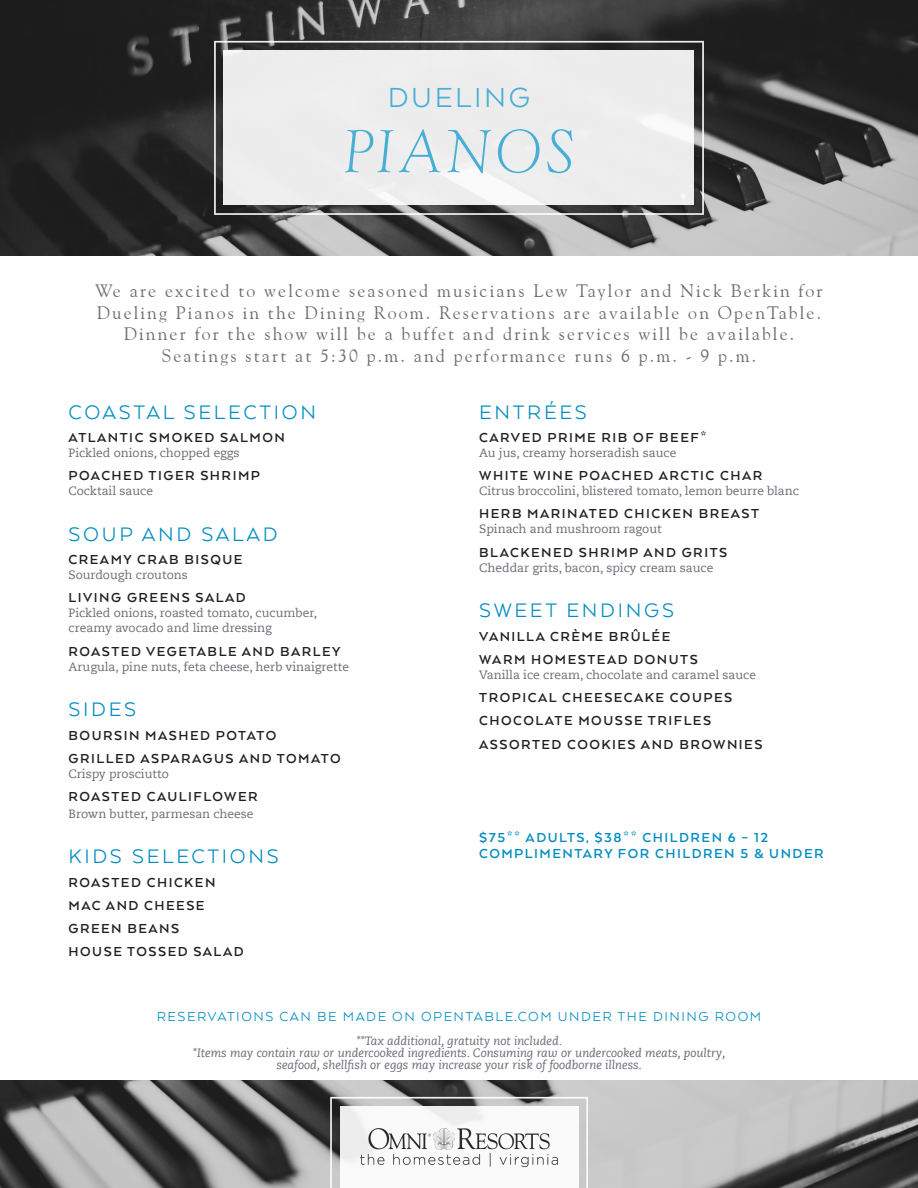
<style>
.page{position:relative;width:918px;height:1188px;background:#fff}
.page>*{position:absolute;margin:0;border:0;box-sizing:border-box;transform-origin:0 0}
.t1{font:italic 300 63.6px "Goudy";letter-spacing:.05em;color:#47aed6}
.t2{font:31.8px "Arquitecta";letter-spacing:.08em;color:#47aed6}
.t3{font:22.5px "Arquitecta";letter-spacing:.12em;color:#008cc2}
.t4{font:18px/21.6px "Goudy Old Style BT";letter-spacing:.12em;color:#6c6d70;text-align:center}
.t5{font:700 15px "Arquitecta";letter-spacing:.1em;color:#231f20}
.t6{font:700 15px/16.5px "Arquitecta";letter-spacing:.1em;color:#008cc2}
.t7{font:15px "Arquitecta";letter-spacing:.1em;color:#008cc2}
.t8{font:12px/15px "Caecilia Com 55 Roman";color:#696b73}
.t9{font:italic 12px "Caecilia Com 56";color:#696b73}
</style>
<div class="page">
<img style="left:0;top:0;width:918px;height:256px">
<svg style="left:214px;top:41px;width:490px;height:174px;background:#636363"></svg>
<div style="left:224px;top:51px;width:470px;height:154px;background:#ededed"></div>
<img style="left:0;top:1081px;width:918px;height:107px">
<svg style="left:330px;top:1097px;width:258px;height:91px;background:#acacac"></svg>
<div style="left:340px;top:1107px;width:238px;height:81px;background:#fff"></div>
<img style="left:361px;top:1128px;width:196px;height:38px">
<p class="t2" style="left:388px;top:78px;width:144px">DUELING</p>
<p class="t1" style="left:342px;top:112px;width:235px">PIANOS</p>
<p class="t4" style="left:95px;top:280px;width:729px">We are excited to welcome seasoned musicians Lew Taylor and Nick Berkin for<br>Dueling Pianos in the Dining Room. Reservations are available on OpenTable.<br>Dinner for the show will be a buffet and drink services will be available.</p>
<p class="t4" style="left:162px;top:345px;width:596px">Seatings start at 5:30 p.m. and performance runs 6 p.m. - 9 p.m.</p>
<p class="t3" style="left:69px;top:398px;width:249px">COASTAL SELECTION</p>
<p class="t5" style="left:69px;top:428px;width:218px">ATLANTIC SMOKED SALMON</p>
<p class="t8" style="left:69px;top:445px;width:173px">Pickled onions, chopped eggs</p>
<p class="t5" style="left:69px;top:466px;width:193px">POACHED TIGER SHRIMP</p>
<p class="t8" style="left:69px;top:483px;width:86px">Cocktail sauce</p>
<p class="t3" style="left:69px;top:520px;width:211px">SOUP AND SALAD</p>
<p class="t5" style="left:69px;top:550px;width:175px">CREAMY CRAB BISQUE</p>
<p class="t8" style="left:69px;top:567px;width:121px">Sourdough croutons</p>
<p class="t5" style="left:69px;top:589px;width:179px">LIVING GREENS SALAD</p>
<p class="t8" style="left:69px;top:606px;width:250px">Pickled onions, roasted tomato, cucumber, creamy avocado and lime dressing</p>
<p class="t5" style="left:69px;top:642px;width:274px">ROASTED VEGETABLE AND BARLEY</p>
<p class="t8" style="left:69px;top:659px;width:282px">Arugula, pine nuts, feta cheese, herb vinaigrette</p>
<p class="t3" style="left:69px;top:696px;width:69px">SIDES</p>
<p class="t5" style="left:69px;top:726px;width:209px">BOURSIN MASHED POTATO</p>
<p class="t5" style="left:69px;top:749px;width:274px">GRILLED ASPARAGUS AND TOMATO</p>
<p class="t8" style="left:69px;top:766px;width:102px">Crispy prosciutto</p>
<p class="t5" style="left:69px;top:787px;width:191px">ROASTED CAULIFLOWER</p>
<p class="t8" style="left:69px;top:806px;width:187px">Brown butter, parmesan cheese</p>
<p class="t3" style="left:69px;top:843px;width:212px">KIDS SELECTIONS</p>
<p class="t5" style="left:69px;top:873px;width:148px">ROASTED CHICKEN</p>
<p class="t5" style="left:69px;top:896px;width:137px">MAC AND CHEESE</p>
<p class="t5" style="left:69px;top:919px;width:112px">GREEN BEANS</p>
<p class="t5" style="left:69px;top:943px;width:177px">HOUSE TOSSED SALAD</p>
<p class="t3" style="left:479px;top:398px;width:109px">ENTRÉES</p>
<p class="t5" style="left:479px;top:428px;width:229px">CARVED PRIME RIB OF BEEF*</p>
<p class="t8" style="left:479px;top:445px;width:199px">Au jus, creamy horseradish sauce</p>
<p class="t5" style="left:479px;top:466px;width:285px">WHITE WINE POACHED ARCTIC CHAR</p>
<p class="t8" style="left:479px;top:483px;width:321px">Citrus broccolini, blistered tomato, lemon beurre blanc</p>
<p class="t5" style="left:479px;top:505px;width:281px">HERB MARINATED CHICKEN BREAST</p>
<p class="t8" style="left:479px;top:522px;width:184px">Spinach and mushroom ragout</p>
<p class="t5" style="left:479px;top:543px;width:250px">BLACKENED SHRIMP AND GRITS</p>
<p class="t8" style="left:479px;top:560px;width:236px">Cheddar grits, bacon, spicy cream sauce</p>
<p class="t3" style="left:479px;top:597px;width:196px">SWEET ENDINGS</p>
<p class="t5" style="left:479px;top:627px;width:192px">VANILLA CRÈME BRÛLÉE</p>
<p class="t5" style="left:479px;top:650px;width:220px">WARM HOMESTEAD DONUTS</p>
<p class="t8" style="left:479px;top:667px;width:278px">Vanilla ice cream, chocolate and caramel sauce</p>
<p class="t5" style="left:479px;top:688px;width:254px">TROPICAL CHEESECAKE COUPES</p>
<p class="t5" style="left:479px;top:712px;width:233px">CHOCOLATE MOUSSE TRIFLES</p>
<p class="t5" style="left:479px;top:735px;width:285px">ASSORTED COOKIES AND BROWNIES</p>
<p class="t6" style="left:479px;top:828px;width:346px">$75** ADULTS, $38** CHILDREN 6 – 12<br>COMPLIMENTARY FOR CHILDREN 5 &amp; UNDER</p>
<p class="t7" style="left:157px;top:1007px;width:606px">RESERVATIONS CAN BE MADE ON OPENTABLE.COM UNDER THE DINING ROOM</p>
<p class="t9" style="left:356px;top:1033px;width:207px">**Tax additional, gratuity not included.</p>
<p class="t9" style="left:193px;top:1045px;width:534px">*Items may contain raw or undercooked ingredients. Consuming raw or undercooked meats, poultry,</p>
<p class="t9" style="left:276px;top:1057px;width:367px">seafood, shellfish or eggs may increase your risk of foodborne illness.</p>
</div>
